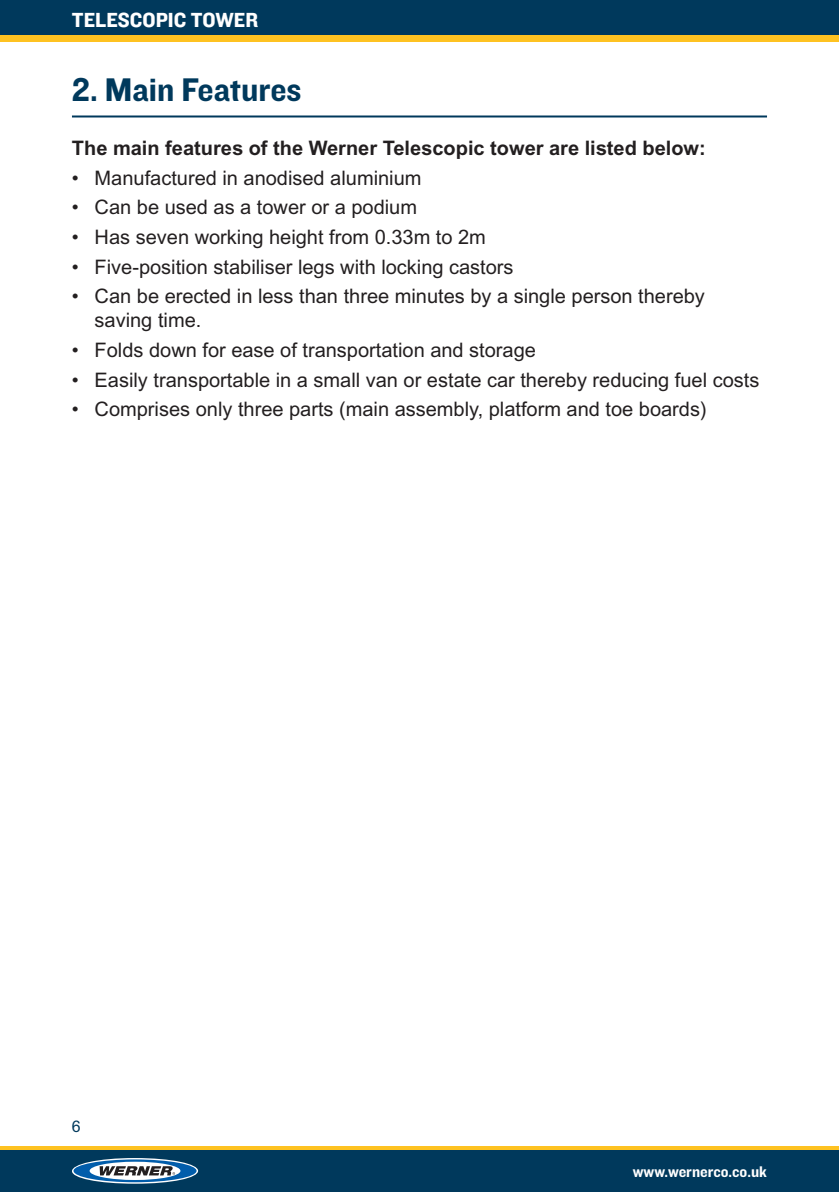
<style>
.page{position:relative;width:839px;height:1192px;background:#fff}
.page>*{position:absolute;margin:0;border:0;box-sizing:border-box;transform-origin:0 0}
.Main_Page_Header{font:34px "Knockout 51 Middleweight";color:#00395c}
.t1{font:21.2px "Knockout 51 Middleweight";color:#fff}
.t2{font:20px/24px "Arial MT Std";color:#231f20}
.Body_Header{font:700 20px "Arial MT Std";color:#231f20}
.t3{font:16px "Knockout 51 Middleweight";color:#fff}
.t4{font:16px "Arial MT Std";color:#00395c}
</style>
<div class="page">
<div style="left:0;top:0;width:839px;height:42px;background:#fec221"></div>
<div style="left:0;top:0;width:839px;height:34px;background:#00395c"></div>
<div style="left:0;top:1146px;width:839px;height:46px;background:#fec221"></div>
<div style="left:0;top:1150px;width:839px;height:42px;background:#00395c"></div>
<svg style="left:72px;top:1158px;width:126px;height:26px"></svg>
<svg style="left:74px;top:1159px;width:123px;height:23px"></svg>
<svg style="left:90px;top:1162px;width:90px;height:18px"></svg>
<svg style="left:100px;top:1166px;width:75px;height:9px"></svg>
<hr style="left:72px;top:115px;width:695px;height:2px;background:#00395c">
<p class="t1" style="left:72px;top:5px;width:188px">TELESCOPIC TOWER</p>
<p class="Main_Page_Header" style="left:72px;top:66px;width:231px">2. Main Features</p>
<p class="Body_Header" style="left:72px;top:136px;width:635px">The main features of the Werner Telescopic tower are listed below:</p>
<p class="t2" style="left:72px;top:165px;width:351px">• Manufactured in anodised aluminium</p>
<p class="t2" style="left:72px;top:195px;width:347px">• Can be used as a tower or a podium</p>
<p class="t2" style="left:72px;top:225px;width:415px">• Has seven working height from 0.33m to 2m</p>
<p class="t2" style="left:72px;top:254px;width:443px">• Five-position stabiliser legs with locking castors</p>
<p class="t2" style="left:95px;top:284px;width:612px;text-indent:-23px">• Can be erected in less than three minutes by a single person thereby saving time.</p>
<p class="t2" style="left:72px;top:338px;width:466px">• Folds down for ease of transportation and storage</p>
<p class="t2" style="left:72px;top:367px;width:689px">• Easily transportable in a small van or estate car thereby reducing fuel costs</p>
<p class="t2" style="left:72px;top:397px;width:636px">• Comprises only three parts (main assembly, platform and toe boards)</p>
<p class="t4" style="left:72px;top:1117px;width:10px">6</p>
<p class="t3" style="left:633px;top:1161px;width:136px">www.wernerco.co.uk</p>
</div>
